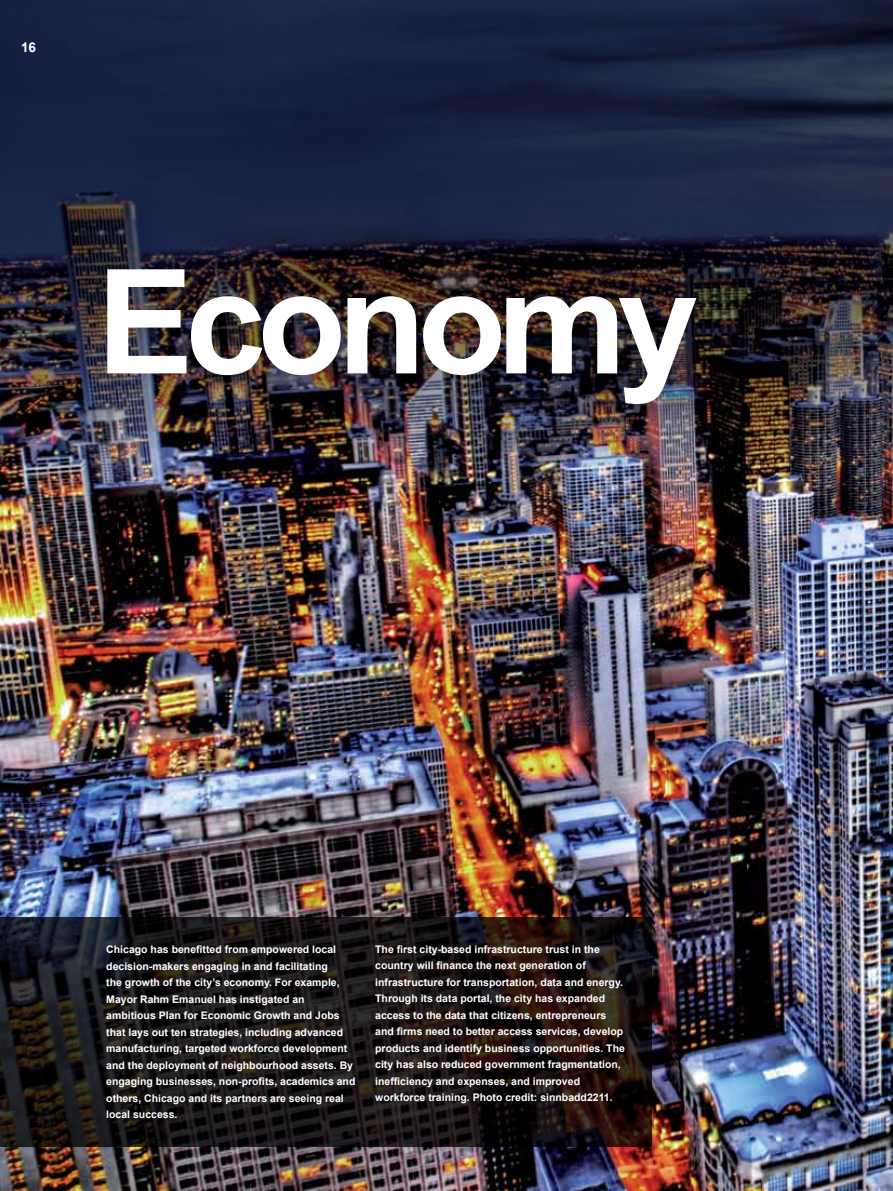
<style>
.page{position:relative;width:893px;height:1191px;background:#fff}
.page>*{position:absolute;margin:0;border:0;box-sizing:border-box;transform-origin:0 0}
.t1{font:700 145.35px "Arial";letter-spacing:-.06em;color:#fff}
.t2{font:700 13.5px "Arial";color:#fff}
.t3{font:700 10.5px/16.5px "Arial";color:#fff}
</style>
<div class="page">
<img style="left:0;top:476px;width:872px;height:715px">
<img style="left:0;top:0;width:872px;height:476px">
<svg style="left:0;top:917px;width:652px;height:230px;background:#191313"></svg>
<img style="left:872px;top:0;width:21px;height:1191px">
<p class="t2" style="left:21px;top:39px;width:16px">16</p>
<h1 class="t1" style="left:97px;top:226px;width:603px">Economy</h1>
<p class="t3" style="left:106px;top:941px;width:251px">Chicago has benefitted from empowered local decision-makers engaging in and facilitating<br>the growth of the city’s economy. For example, Mayor Rahm Emanuel has instigated an ambitious Plan for Economic Growth and Jobs that lays out ten strategies, including advanced manufacturing, targeted workforce development and the deployment of neighbourhood assets. By engaging businesses, non-profits, academics and others, Chicago and its partners are seeing real local success.</p>
<p class="t3" style="left:375px;top:941px;width:251px">The first city-based infrastructure trust in the country will finance the next generation of infrastructure for transportation, data and energy.<br>Through its data portal, the city has expanded access to the data that citizens, entrepreneurs and firms need to better access services, develop products and identify business opportunities. The city has also reduced government fragmentation, inefficiency and expenses, and improved workforce training. Photo credit: sinnbadd2211.</p>
</div>
